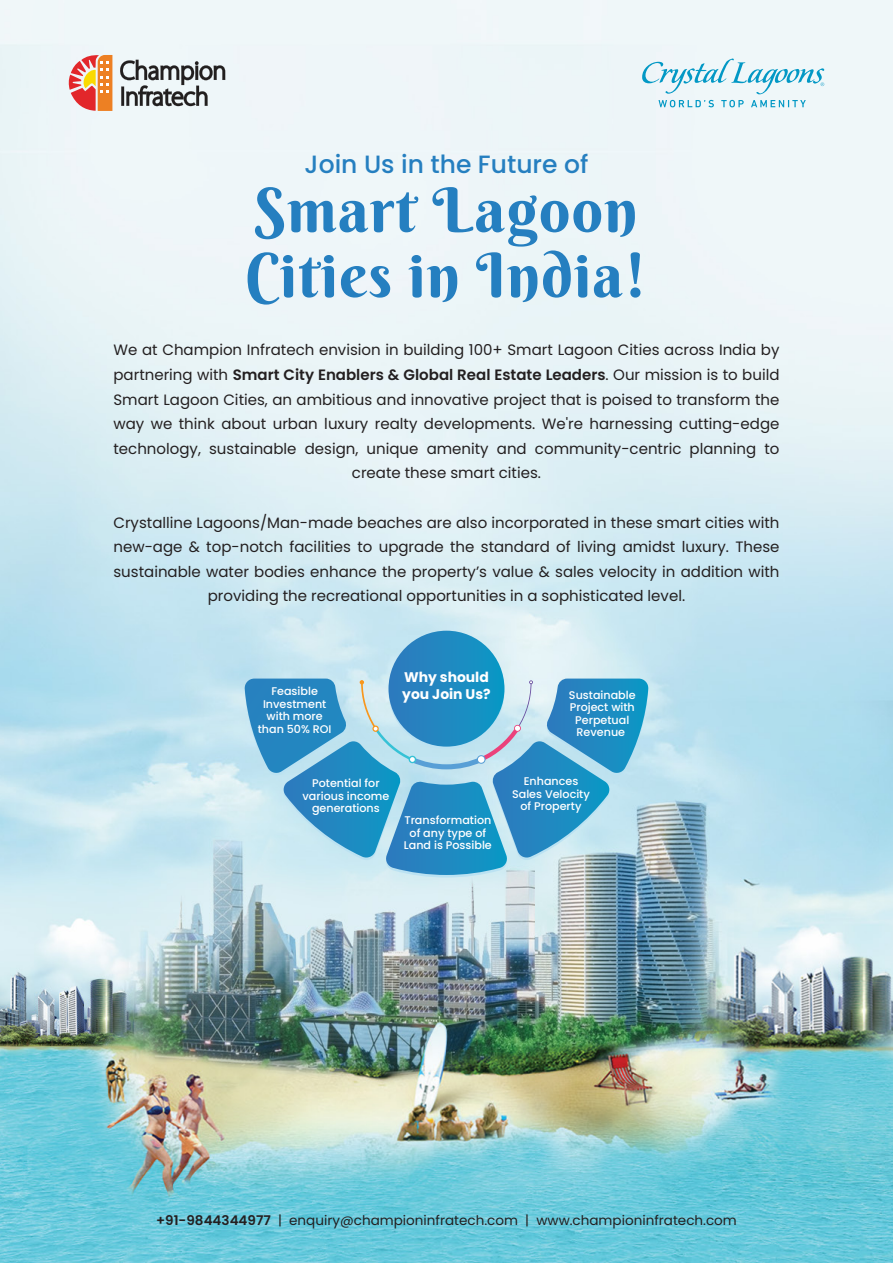
<style>
.page{position:relative;width:893px;height:1263px;background:#fff}
.page>*{position:absolute;margin:0;border:0;box-sizing:border-box;transform-origin:0 0}
.t1{font:500 25.05px "Poppins";color:#257fc0}
.t2{font:15px/24.6px "Poppins";color:#231f20;text-align:center}
.t3{font:700 13.95px "Poppins";color:#fff}
.t4{font:13.35px "Poppins";color:#231f20}
.t5{font:500 11.1px/12.6px "Poppins";color:#fff;text-align:center}
.s1{font-weight:600}
</style>
<div class="page">
<img style="left:0;top:0;width:893px;height:1263px">
<svg style="left:244px;top:678px;width:405px;height:199px;background:#6db2d4"></svg>
<div style="left:388px;top:631px;width:116px;height:116px;background:linear-gradient(to right,#347cbe,#0b97c4);border-radius:58px"></div>
<svg style="left:248px;top:187px;width:392px;height:118px;background:#b6d4e8"></svg>
<svg style="left:68px;top:55px;width:44px;height:56px;background:#eb936d"></svg>
<svg style="left:120px;top:60px;width:105px;height:46px"></svg>
<svg style="left:658px;top:100px;width:56px;height:7px"></svg>
<svg style="left:721px;top:100px;width:23px;height:7px"></svg>
<svg style="left:751px;top:100px;width:55px;height:7px"></svg>
<svg style="left:642px;top:59px;width:182px;height:35px"></svg>
<h1 class="t1" style="left:305px;top:149px;width:285px">Join Us in the Future of</h1>
<p class="t2" style="left:113px;top:338px;width:668px">We at Champion Infratech envision in building 100+ Smart Lagoon Cities across India by partnering with <span class="s1">Smart City Enablers &amp; Global Real Estate Leaders</span>. Our mission is to build Smart Lagoon Cities, an ambitious and innovative project that is poised to transform the way we think about urban luxury realty developments. We're harnessing cutting-edge technology, sustainable design, unique amenity and community-centric planning to create these smart cities.</p>
<p class="t2" style="left:113px;top:510px;width:668px">Crystalline Lagoons/Man-made beaches are also incorporated in these smart cities with new-age &amp; top-notch facilities to upgrade the standard of living amidst luxury. These sustainable water bodies enhance the property’s value &amp; sales velocity in addition with providing the recreational opportunities in a sophisticated level.</p>
<p class="t3" style="left:404px;top:669px;width:86px">Why should</p>
<p class="t5" style="left:271px;top:685px;width:48px">Feasible</p>
<p class="t3" style="left:402px;top:686px;width:90px">you Join Us?</p>
<p class="t5" style="left:258px;top:698px;width:75px">Investment with more than 50% ROI</p>
<p class="t5" style="left:569px;top:688px;width:68px">Sustainable<br>Project with<br>Perpetual<br>Revenue</p>
<p class="t5" style="left:302px;top:777px;width:88px">Potential for various income generations</p>
<p class="t5" style="left:512px;top:775px;width:79px">Enhances<br>Sales Velocity of Property</p>
<p class="t5" style="left:404px;top:814px;width:89px">Transformation of any type of<br>Land is Possible</p>
<p class="t4" style="left:156px;top:1212px;width:582px"><span class="s1">+91-9844344977</span> | enquiry@championinfratech.com | www.championinfratech.com</p>
</div>
